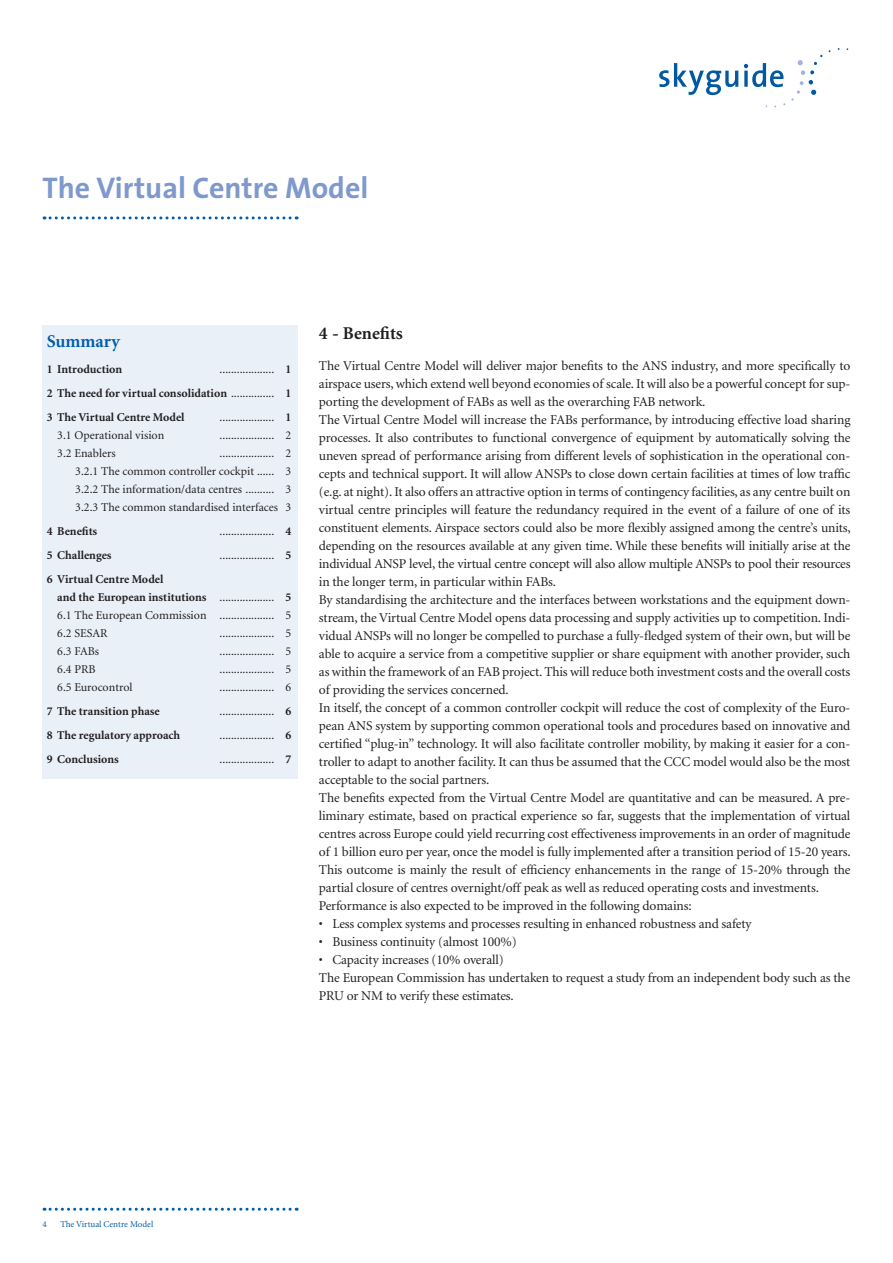
<style>
.page{position:relative;width:893px;height:1263px;background:#fff}
.page>*{position:absolute;margin:0;border:0;box-sizing:border-box;transform-origin:0 0}
.t1{font:700 30px "The Sans";color:#7f99cd}
.inter{font:700 18px "Minion";color:#231f20}
.t2{font:700 18px "Minion";color:#015dab}
.texte{font:13.5px/18px "Minion";letter-spacing:-.01em;color:#231f20;text-align:justify}
.t3{font:12px "Minion";color:#231f20}
.t4{font:700 12px "Minion";color:#231f20}
.t5{font:9px "Minion";color:#015dab}
.s1{font-weight:700}
.s2{font-weight:400}
</style>
<div class="page">
<svg style="left:44px;top:1208px;width:253px;height:3px"></svg>
<svg style="left:44px;top:216px;width:253px;height:3px"></svg>
<svg style="left:791px;top:55px;width:31px;height:46px"></svg>
<svg style="left:659px;top:63px;width:79px;height:32px"></svg>
<svg style="left:744px;top:63px;width:39px;height:24px"></svg>
<div style="left:43px;top:325px;width:255px;height:454px;background:#eaf0f8"></div>
<p class="t1" style="left:43px;top:163px;width:327px">The Virtual Centre Model</p>
<p class="t2" style="left:47px;top:332px;width:75px">Summary</p>
<p class="t4" style="left:47px;top:363px;width:77px">1 Introduction</p>
<p class="t3" style="left:220px;top:363px;width:73px">................... <span class="s1">1</span></p>
<p class="t4" style="left:47px;top:387px;width:246px">2 The need for virtual consolidation <span class="s2">...............</span> 1</p>
<p class="t4" style="left:47px;top:411px;width:139px">3 The Virtual Centre Model</p>
<p class="t3" style="left:220px;top:411px;width:73px">................... <span class="s1">1</span></p>
<p class="t3" style="left:57px;top:429px;width:108px">3.1 Operational vision</p>
<p class="t3" style="left:220px;top:429px;width:73px">................... 2</p>
<p class="t3" style="left:57px;top:447px;width:60px">3.2 Enablers</p>
<p class="t3" style="left:220px;top:447px;width:73px">................... 2</p>
<p class="t3" style="left:75px;top:465px;width:217px">3.2.1 The common controller cockpit ...... 3</p>
<p class="t3" style="left:75px;top:483px;width:217px">3.2.2 The information/data centres .......... 3</p>
<p class="t3" style="left:75px;top:501px;width:217px">3.2.3 The common standardised interfaces 3</p>
<p class="t4" style="left:47px;top:525px;width:52px">4 Benefits</p>
<p class="t3" style="left:220px;top:525px;width:73px">................... <span class="s1">4</span></p>
<p class="t4" style="left:47px;top:549px;width:66px">5 Challenges</p>
<p class="t3" style="left:220px;top:549px;width:73px">................... <span class="s1">5</span></p>
<p class="t4" style="left:47px;top:573px;width:118px">6 Virtual Centre Model</p>
<p class="t4" style="left:57px;top:591px;width:235px">and the European institutions <span class="s2">...................</span> 5</p>
<p class="t3" style="left:57px;top:609px;width:235px">6.1 The European Commission ................... 5</p>
<p class="t3" style="left:57px;top:627px;width:52px">6.2 SESAR</p>
<p class="t3" style="left:220px;top:627px;width:73px">................... 5</p>
<p class="t3" style="left:57px;top:645px;width:43px">6.3 FABs</p>
<p class="t3" style="left:220px;top:645px;width:73px">................... 5</p>
<p class="t3" style="left:57px;top:663px;width:40px">6.4 PRB</p>
<p class="t3" style="left:220px;top:663px;width:73px">................... 5</p>
<p class="t3" style="left:57px;top:681px;width:77px">6.5 Eurocontrol</p>
<p class="t3" style="left:220px;top:681px;width:73px">................... 6</p>
<p class="t4" style="left:47px;top:705px;width:115px">7 The transition phase</p>
<p class="t3" style="left:220px;top:705px;width:73px">................... <span class="s1">6</span></p>
<p class="t4" style="left:47px;top:729px;width:135px">8 The regulatory approach</p>
<p class="t3" style="left:220px;top:729px;width:73px">................... <span class="s1">6</span></p>
<p class="t4" style="left:47px;top:753px;width:74px">9 Conclusions</p>
<p class="t3" style="left:220px;top:753px;width:73px">................... <span class="s1">7</span></p>
<p class="inter" style="left:319px;top:324px;width:86px">4 - Benefits</p>
<p class="texte" style="left:319px;top:357px;width:533px">The Virtual Centre Model will deliver major benefits to the ANS industry, and more specifically to airspace users, which extend well beyond economies of scale. It will also be a powerful concept for sup&shy;porting the development of FABs as well as the overarching FAB network.</p>
<p class="texte" style="left:319px;top:411px;width:533px">The Virtual Centre Model will increase the FABs performance, by introducing effective load sharing processes. It also contributes to functional convergence of equipment by automatically solving the uneven spread of performance arising from different levels of sophistication in the operational con&shy;cepts and technical support. It will allow ANSPs to close down certain facilities at times of low traffic (e.g. at night). It also offers an attractive option in terms of contingency facilities, as any centre built on virtual centre principles will feature the redundancy required in the event of a failure of one of its constituent elements. Airspace sectors could also be more flexibly assigned among the centre’s units, depending on the resources available at any given time. While these benefits will initially arise at the individual ANSP level, the virtual centre concept will also allow multiple ANSPs to pool their resources in the longer term, in particular within FABs.</p>
<p class="texte" style="left:319px;top:591px;width:533px">By standardising the architecture and the interfaces between workstations and the equipment down&shy;stream, the Virtual Centre Model opens data processing and supply activities up to competition. Indi&shy;vidual ANSPs will no longer be compelled to purchase a fully-fledged system of their own, but will be able to acquire a service from a competitive supplier or share equipment with another provider, such as within the framework of an FAB project. This will reduce both investment costs and the overall costs of providing the services concerned.</p>
<p class="texte" style="left:319px;top:699px;width:533px">In itself, the concept of a common controller cockpit will reduce the cost of complexity of the Euro&shy;pean ANS system by supporting common operational tools and procedures based on innovative and certified “plug-in” technology. It will also facilitate controller mobility, by making it easier for a con&shy;troller to adapt to another facility. It can thus be assumed that the CCC model would also be the most acceptable to the social partners.</p>
<p class="texte" style="left:319px;top:789px;width:533px">The benefits expected from the Virtual Centre Model are quantitative and can be measured. A pre&shy;liminary estimate, based on practical experience so far, suggests that the implementation of virtual centres across Europe could yield recurring cost effectiveness improvements in an order of magnitude of 1 billion euro per year, once the model is fully implemented after a transition period of 15-20 years.<br>This outcome is mainly the result of efficiency enhancements in the range of 15-20% through the partial closure of centres overnight/off peak as well as reduced operating costs and investments.</p>
<p class="texte" style="left:319px;top:897px;width:374px">Performance is also expected to be improved in the following domains:</p>
<p class="texte" style="left:319px;top:915px;width:434px">• Less complex systems and processes resulting in enhanced robustness and safety</p>
<p class="texte" style="left:319px;top:933px;width:199px">• Business continuity (almost 100%)</p>
<p class="texte" style="left:319px;top:951px;width:186px">• Capacity increases (10% overall)</p>
<p class="texte" style="left:319px;top:969px;width:533px">The European Commission has undertaken to request a study from an independent body such as the<br>PRU or NM to verify these estimates.</p>
<p class="t5" style="left:43px;top:1220px;width:6px">4</p>
<p class="t5" style="left:60px;top:1220px;width:95px">The Virtual Centre Model</p>
</div>
